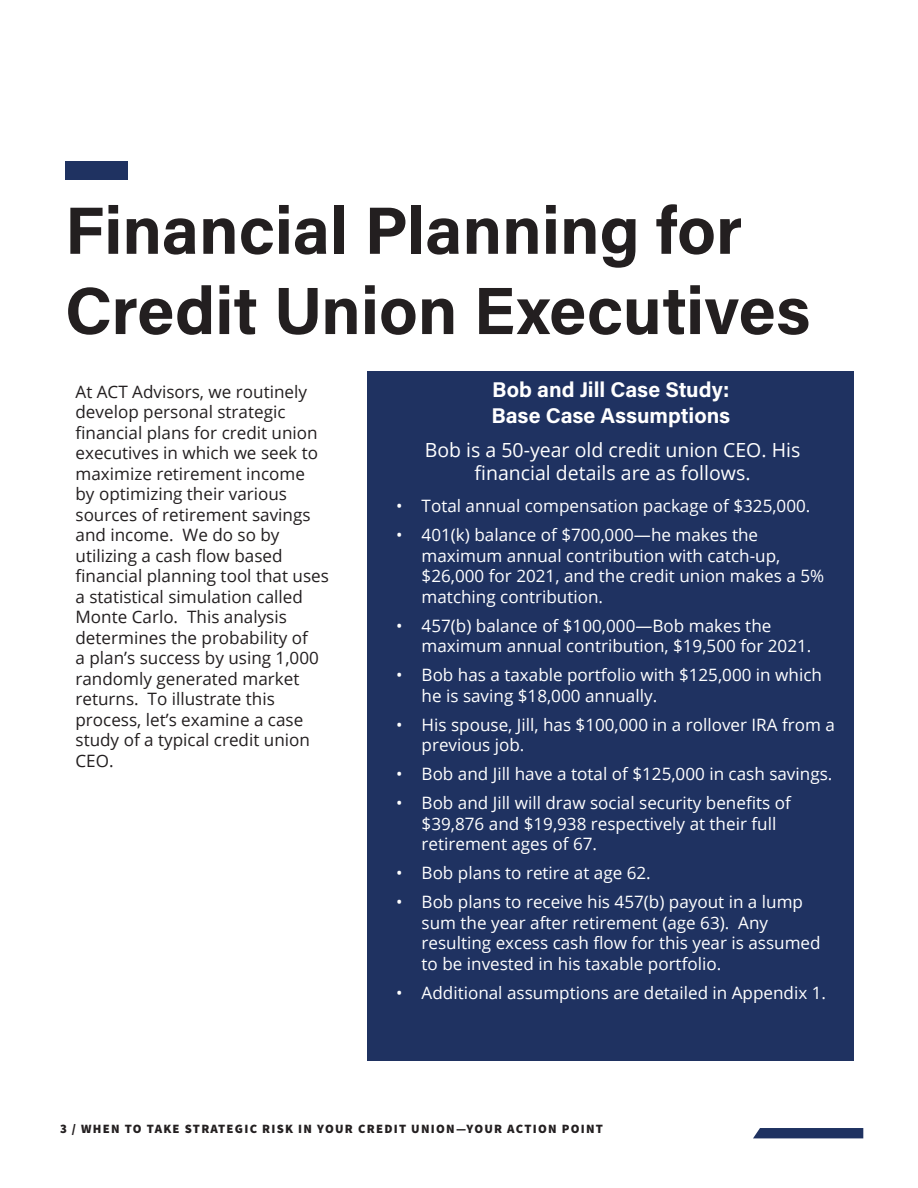
<style>
.page{position:relative;width:918px;height:1188px;background:#fff}
.page>*{position:absolute;margin:0;border:0;box-sizing:border-box;transform-origin:0 0}
.Titles{font:700 66.9px/80.2px "Acumin Pro";color:#231f20}
.Sidebar_Text_-_Heade{font:700 21.3px "Acumin Pro";color:#fff}
.Body_Text{font:19.5px "Open Sans";color:#fff}
.t1{font:17.1px/20.5px "Open Sans";color:#fff}
.Body_Text-2{font:17.1px/20.5px "Open Sans";color:#231f20}
.Header_Page_Numbers{font:900 12.75px "Source Sans Pro";letter-spacing:.1em;color:#231f20}
</style>
<div class="page">
<div style="left:368px;top:371px;width:486px;height:689px;background:#1f3261"></div>
<div style="left:65px;top:162px;width:63px;height:18px;background:#1f3261"></div>
<svg style="left:753px;top:1128px;width:110px;height:10px"></svg>
<p class="Titles" style="left:65px;top:187px;width:747px">Financial Planning for<br>Credit Union Executives</p>
<p class="Body_Text-2" style="left:76px;top:381px;width:255px">At ACT Advisors, we routinely develop personal strategic financial plans for credit union executives in which we seek to maximize retirement income<br>by optimizing their various sources of retirement savings and income. We do so by utilizing a cash flow based financial planning tool that uses a statistical simulation called<br>Monte Carlo. This analysis determines the probability of<br>a plan’s success by using 1,000 randomly generated market returns. To illustrate this process, let’s examine a case study of a typical credit union<br>CEO.</p>
<p class="Sidebar_Text_-_Heade" style="left:492px;top:375px;width:239px">Bob and Jill Case Study:</p>
<p class="Sidebar_Text_-_Heade" style="left:491px;top:400px;width:240px">Base Case Assumptions</p>
<p class="Body_Text" style="left:425px;top:436px;width:377px">Bob is a 50-year old credit union CEO. His</p>
<p class="Body_Text" style="left:475px;top:459px;width:277px">financial details are as follows.</p>
<p class="t1" style="left:396px;top:495px;width:416px">• Total annual compensation package of $325,000.</p>
<p class="t1" style="left:422px;top:524px;width:404px;text-indent:-26px">• 401(k) balance of $700,000—he makes the maximum annual contribution with catch-up, $26,000 for 2021, and the credit union makes a 5% matching contribution.</p>
<p class="t1" style="left:422px;top:615px;width:391px;text-indent:-26px">• 457(b) balance of $100,000—Bob makes the maximum annual contribution, $19,500 for 2021.</p>
<p class="t1" style="left:422px;top:664px;width:402px;text-indent:-26px">• Bob has a taxable portfolio with $125,000 in which he is saving $18,000 annually.</p>
<p class="t1" style="left:422px;top:714px;width:415px;text-indent:-26px">• His spouse, Jill, has $100,000 in a rollover IRA from a previous job.</p>
<p class="t1" style="left:396px;top:763px;width:438px">• Bob and Jill have a total of $125,000 in cash savings.</p>
<p class="t1" style="left:422px;top:792px;width:371px;text-indent:-26px">• Bob and Jill will draw social security benefits of $39,876 and $19,938 respectively at their full retirement ages of 67.</p>
<p class="t1" style="left:396px;top:862px;width:256px">• Bob plans to retire at age 62.</p>
<p class="t1" style="left:422px;top:891px;width:401px;text-indent:-26px">• Bob plans to receive his 457(b) payout in a lump sum the year after retirement (age 63). Any resulting excess cash flow for this year is assumed to be invested in his taxable portfolio.</p>
<p class="t1" style="left:396px;top:982px;width:432px">• Additional assumptions are detailed in Appendix 1.</p>
<p class="Header_Page_Numbers" style="left:60px;top:1120px;width:544px">3 / WHEN TO TAKE STRATEGIC RISK IN YOUR CREDIT UNION—YOUR ACTION POINT</p>
</div>
